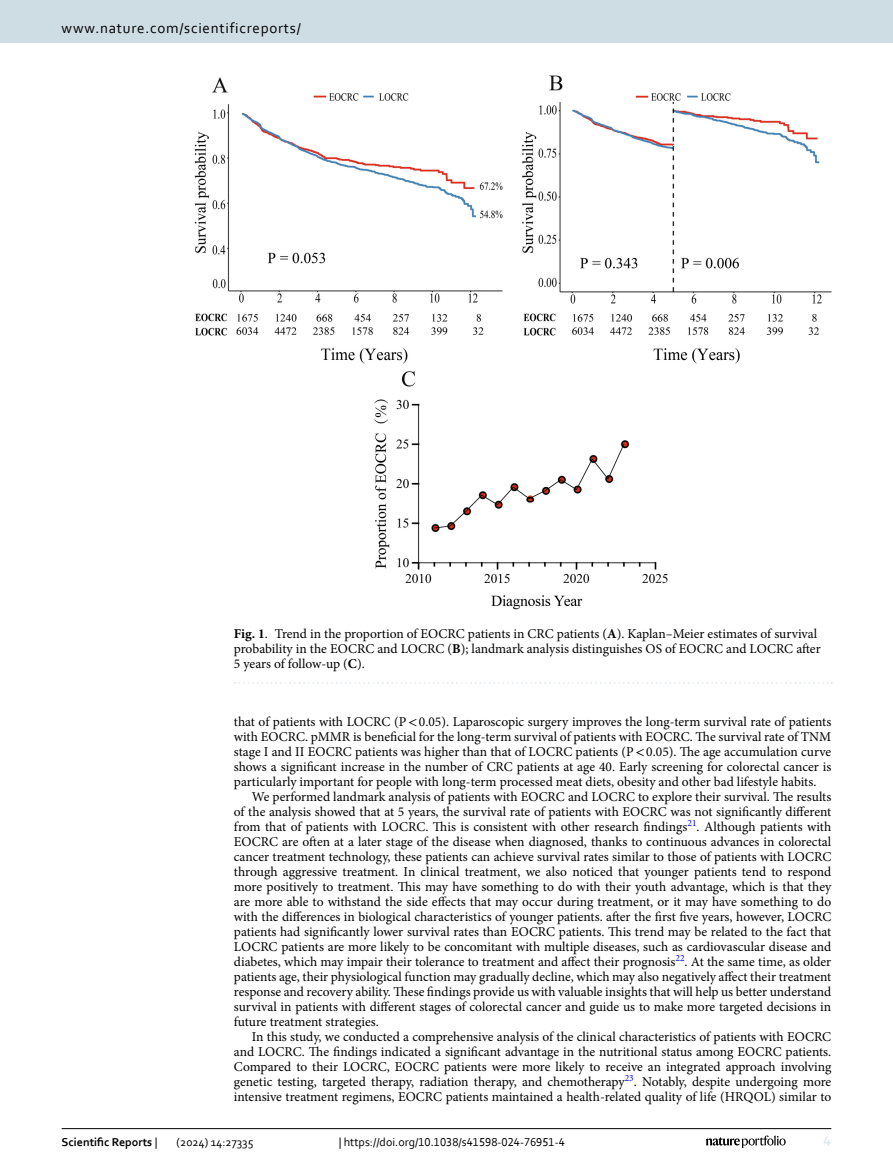
<style>
.page{position:relative;width:893px;height:1174px;background:#fff}
.page>*{position:absolute;margin:0;border:0;box-sizing:border-box;transform-origin:0 0}
.t1{font:15px "Corbel";letter-spacing:.05em;color:#000}
.t2{font:15px "Corbel";color:#d9e4eb}
.Body_Text_Indent{font:13.5px/15px "Minion Pro";color:#000;text-align:justify}
.Body_Text{font:13.5px/15px "Minion Pro";color:#000;text-align:justify}
.Figure_Caption{font:13.5px/15px "Minion Pro";letter-spacing:-.005em;color:#000}
.t3{font:12px "Corbel";color:#000}
.t4{font:700 12px "Corbel";color:#000}
.s1{font-weight:700}
.s2{font-family:"STIX"}
.s3{font-weight:400}
</style>
<div class="page">
<img style="left:194px;top:76px;width:637px;height:534px">
<svg style="left:235px;top:682px;width:597px;height:1px"></svg>
<hr style="left:62px;top:1128px;width:769px;height:1px;background:#000">
<svg style="left:706px;top:1135px;width:80px;height:12px"></svg>
<div style="left:0;top:0;width:893px;height:43px;background:#cedde4"></div>
<p class="t1" style="left:62px;top:18px;width:241px">www.nature.com/scientificreports/</p>
<p class="Figure_Caption" style="left:234px;top:626px;width:588px"><span class="s1">Fig. 1</span>. Trend in the proportion of EOCRC patients in CRC patients (<span class="s1">A</span>). Kaplan–Meier estimates of survival probability in the EOCRC and LOCRC (<span class="s1">B</span>); landmark analysis distinguishes OS of EOCRC and LOCRC after<br>5 years of follow-up (<span class="s1">C</span>).</p>
<p class="Body_Text" style="left:234px;top:714px;width:599px">that of patients with LOCRC (P<span class="s2">&lt;</span>0.05). Laparoscopic surgery improves the long-term survival rate of patients with EOCRC. pMMR is beneficial for the long-term survival of patients with EOCRC. The survival rate of TNM stage I and II EOCRC patients was higher than that of LOCRC patients (P<span class="s2">&lt;</span>0.05). The age accumulation curve shows a significant increase in the number of CRC patients at age 40. Early screening for colorectal cancer is particularly important for people with long-term processed meat diets, obesity and other bad lifestyle habits.</p>
<p class="Body_Text_Indent" style="left:234px;top:789px;width:599px;text-indent:18px">We performed landmark analysis of patients with EOCRC and LOCRC to explore their survival. The results of the analysis showed that at 5 years, the survival rate of patients with EOCRC was not significantly different from that of patients with LOCRC. This is consistent with other research findings<sup>21</sup>. Although patients with EOCRC are often at a later stage of the disease when diagnosed, thanks to continuous advances in colorectal cancer treatment technology, these patients can achieve survival rates similar to those of patients with LOCRC through aggressive treatment. In clinical treatment, we also noticed that younger patients tend to respond more positively to treatment. This may have something to do with their youth advantage, which is that they are more able to withstand the side effects that may occur during treatment, or it may have something to do with the differences in biological characteristics of younger patients. after the first five years, however, LOCRC patients had significantly lower survival rates than EOCRC patients. This trend may be related to the fact that LOCRC patients are more likely to be concomitant with multiple diseases, such as cardiovascular disease and diabetes, which may impair their tolerance to treatment and affect their prognosis<sup>22</sup>. At the same time, as older patients age, their physiological function may gradually decline, which may also negatively affect their treatment response and recovery ability. These findings provide us with valuable insights that will help us better understand survival in patients with different stages of colorectal cancer and guide us to make more targeted decisions in future treatment strategies.</p>
<p class="Body_Text_Indent" style="left:234px;top:1029px;width:599px;text-indent:18px">In this study, we conducted a comprehensive analysis of the clinical characteristics of patients with EOCRC and LOCRC. The findings indicated a significant advantage in the nutritional status among EOCRC patients.<br>Compared to their LOCRC, EOCRC patients were more likely to receive an integrated approach involving genetic testing, targeted therapy, radiation therapy, and chemotherapy<sup>23</sup>. Notably, despite undergoing more intensive treatment regimens, EOCRC patients maintained a health-related quality of life (HRQOL) similar to</p>
<p class="t4" style="left:62px;top:1134px;width:97px">Scientific Reports <span class="s3">|</span></p>
<p class="t3" style="left:177px;top:1134px;width:78px">(2024) 14:27335</p>
<p class="t3" style="left:339px;top:1134px;width:228px">| https://doi.org/10.1038/s41598-024-76951-4</p>
<p class="t2" style="left:824px;top:1132px;width:9px">4</p>
</div>
